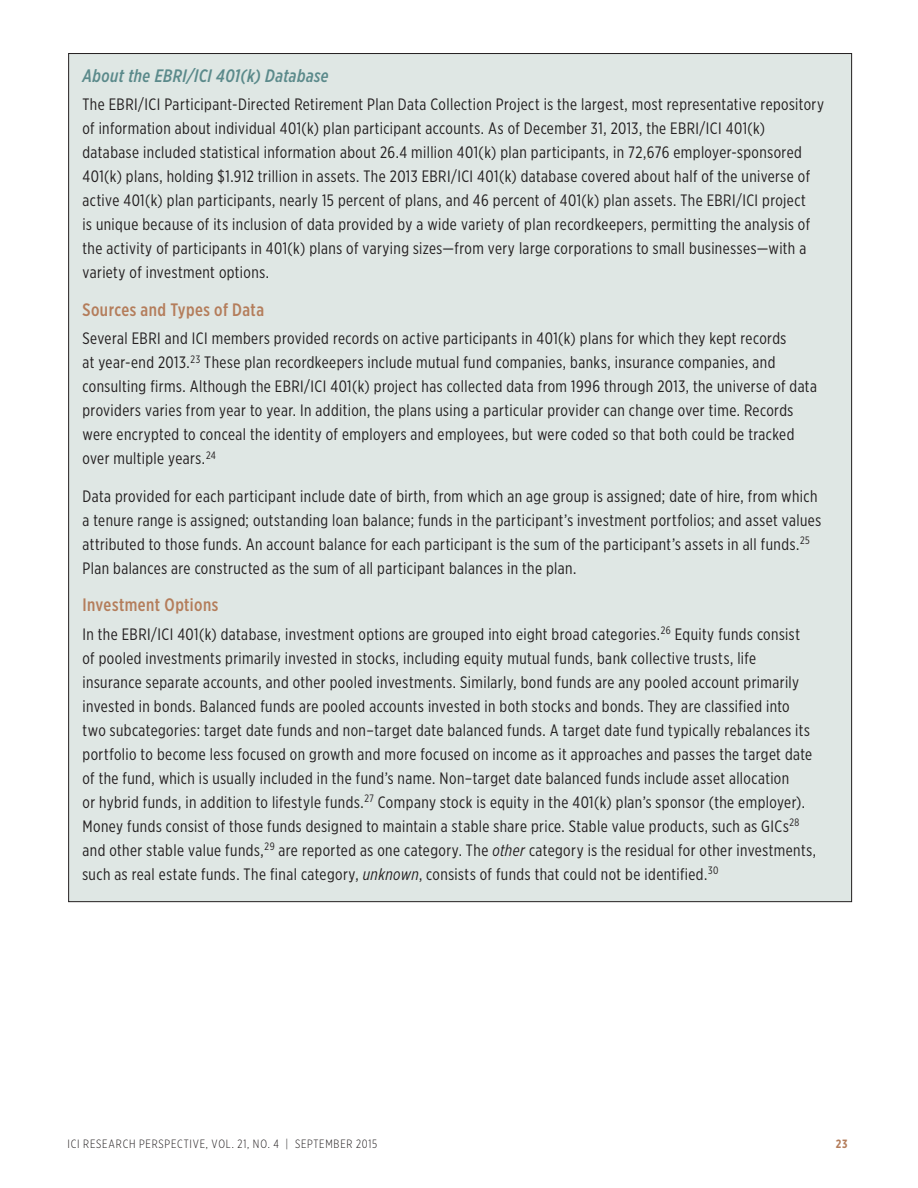
<style>
.page{position:relative;width:918px;height:1188px;background:#fff}
.page>*{position:absolute;margin:0;border:0;box-sizing:border-box;transform-origin:0 0}
.Callout_heading_2{font:500 18px "Gotham X Narrow";letter-spacing:.025em;color:#b47d5b}
.Callout_heading{font:italic 500 18px "Gotham X Narrow";letter-spacing:.025em;color:#5b8a8b}
.Text_-_Gotham{font:16.5px/24px "Gotham X Narrow";letter-spacing:.025em;color:#231f20}
.t1{font:300 12px "Gotham X Narrow";letter-spacing:.065em;color:#231f20}
.t2{font:700 12px "Gotham X Narrow";color:#b47d5b}
.s1{font-style:italic}
</style>
<div class="page">
<div style="left:69px;top:54px;width:783px;height:848px;background:#dfe7e4"></div>
<p class="Callout_heading" style="left:82px;top:65px;width:248px">About the EBRI/ICI 401(k) Database</p>
<p class="Text_-_Gotham" style="left:82px;top:92px;width:743px">The EBRI/ICI Participant-Directed Retirement Plan Data Collection Project is the largest, most representative repository of information about individual 401(k) plan participant accounts. As of December 31, 2013, the EBRI/ICI 401(k) database included statistical information about 26.4 million 401(k) plan participants, in 72,676 employer-sponsored 401(k) plans, holding $1.912 trillion in assets. The 2013 EBRI/ICI 401(k) database covered about half of the universe of active 401(k) plan participants, nearly 15 percent of plans, and 46 percent of 401(k) plan assets. The EBRI/ICI project<br>is unique because of its inclusion of data provided by a wide variety of plan recordkeepers, permitting the analysis of the activity of participants in 401(k) plans of varying sizes—from very large corporations to small businesses—with a variety of investment options.</p>
<p class="Callout_heading_2" style="left:82px;top:299px;width:183px">Sources and Types of Data</p>
<p class="Text_-_Gotham" style="left:82px;top:326px;width:736px">Several EBRI and ICI members provided records on active participants in 401(k) plans for which they kept records<br>at year-end 2013.<sup>23</sup> These plan recordkeepers include mutual fund companies, banks, insurance companies, and consulting firms. Although the EBRI/ICI 401(k) project has collected data from 1996 through 2013, the universe of data providers varies from year to year. In addition, the plans using a particular provider can change over time. Records were encrypted to conceal the identity of employers and employees, but were coded so that both could be tracked over multiple years.<sup>24</sup></p>
<p class="Text_-_Gotham" style="left:82px;top:484px;width:740px">Data provided for each participant include date of birth, from which an age group is assigned; date of hire, from which a tenure range is assigned; outstanding loan balance; funds in the participant’s investment portfolios; and asset values attributed to those funds. An account balance for each participant is the sum of the participant’s assets in all funds.<sup>25<br></sup>Plan balances are constructed as the sum of all participant balances in the plan.</p>
<p class="Callout_heading_2" style="left:82px;top:594px;width:137px">Investment Options</p>
<p class="Text_-_Gotham" style="left:82px;top:622px;width:735px">In the EBRI/ICI 401(k) database, investment options are grouped into eight broad categories.<sup>26</sup> Equity funds consist of pooled investments primarily invested in stocks, including equity mutual funds, bank collective trusts, life insurance separate accounts, and other pooled investments. Similarly, bond funds are any pooled account primarily invested in bonds. Balanced funds are pooled accounts invested in both stocks and bonds. They are classified into two subcategories: target date funds and non–target date balanced funds. A target date fund typically rebalances its portfolio to become less focused on growth and more focused on income as it approaches and passes the target date of the fund, which is usually included in the fund’s name. Non–target date balanced funds include asset allocation<br>or hybrid funds, in addition to lifestyle funds.<sup>27</sup> Company stock is equity in the 401(k) plan’s sponsor (the employer).<br>Money funds consist of those funds designed to maintain a stable share price. Stable value products, such as GICs<sup>28 </sup>and other stable value funds,<sup>29</sup> are reported as one category. The <span class="s1">other</span> category is the residual for other investments, such as real estate funds. The final category, <span class="s1">unknown</span>, consists of funds that could not be identified.<sup>30</sup></p>
<p class="t1" style="left:68px;top:1136px;width:311px">ICI RESEARCH PERSPECTIVE, VOL. 21, NO. 4 | SEPTEMBER 2015</p>
<p class="t2" style="left:836px;top:1136px;width:13px">23</p>
</div>
